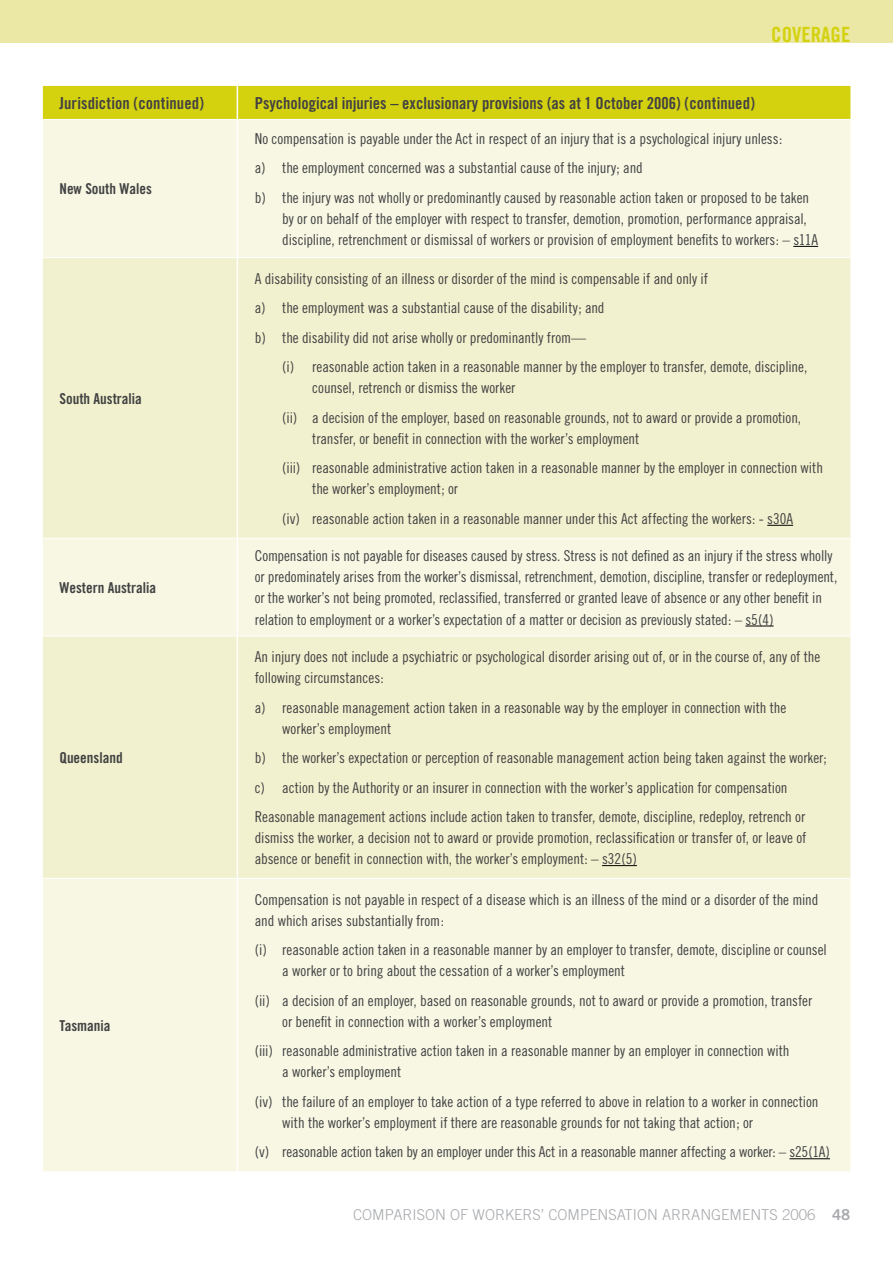
<style>
.page{position:relative;width:893px;height:1263px;background:#fff}
.page>*{position:absolute;margin:0;border:0;box-sizing:border-box;transform-origin:0 0}
.t1{font:21px "Trade Gothic Bold Cond Twenty";color:#d4d10f}
.t2{font:16.5px "Trade Gothic Bold Cond Twenty";color:#414142}
.t3{font:15px/21px "Trade Gothic Cond Eighteen";letter-spacing:-.005em;color:#414142}
.t4{font:15px "Trade Gothic Bold Cond Twenty";color:#414142}
.t5{font:300 15px "Trade Gothic";color:#a7a9ac}
.s1{font-family:"Trade Gothic Bold Two";font-weight:400}
</style>
<div class="page">
<div style="left:0;top:0;width:893px;height:43px;background:#ebe8a6"></div>
<div style="left:43px;top:86px;width:807px;height:33px;background:#d4d10f"></div>
<div style="left:43px;top:120px;width:807px;height:1051px;background:#f7f7e4"></div>
<svg style="left:43px;top:258px;width:807px;height:620px;fill:#f2f1cf"></svg>
<hr style="left:43px;top:257px;width:195px;height:1px;background:#fff">
<hr style="left:238px;top:257px;width:612px;height:1px;background:#fff">
<hr style="left:43px;top:538px;width:195px;height:1px;background:#fff">
<hr style="left:238px;top:538px;width:612px;height:1px;background:#fff">
<hr style="left:43px;top:636px;width:195px;height:1px;background:#fff">
<hr style="left:238px;top:636px;width:612px;height:1px;background:#fff">
<hr style="left:43px;top:878px;width:195px;height:1px;background:#fff">
<hr style="left:238px;top:878px;width:612px;height:1px;background:#fff">
<svg style="left:793px;top:246px;width:25px;height:1px"></svg>
<svg style="left:767px;top:525px;width:26px;height:1px"></svg>
<svg style="left:745px;top:626px;width:29px;height:1px"></svg>
<hr style="left:602px;top:865px;width:35px;height:1px;background:#000">
<hr style="left:789px;top:1158px;width:41px;height:1px;background:#000">
<hr style="left:237px;top:74px;width:1px;height:1104px;background:#fff">
<h1 class="t1" style="left:771px;top:22px;width:11px">COVERAGE</h1>
<p class="t2" style="left:59px;top:93px;width:146px">Jurisdiction (continued)</p>
<p class="t2" style="left:255px;top:93px;width:502px">Psychological injuries – exclusionary provisions (as at 1 October 2006) (continued)</p>
<p class="t4" style="left:59px;top:180px;width:94px">New South Wales</p>
<p class="t4" style="left:59px;top:389px;width:84px">South Australia</p>
<p class="t4" style="left:59px;top:578px;width:98px">Western Australia</p>
<p class="t4" style="left:59px;top:748px;width:65px">Queensland</p>
<p class="t4" style="left:59px;top:1016px;width:53px">Tasmania</p>
<p class="t3" style="left:255px;top:124px;width:556px;line-height:29.5px">No compensation is payable under the Act in respect of an injury that is a psychological injury unless:<br>a) the employment concerned was a substantial cause of the injury; and<br>b) the injury was not wholly or predominantly caused by reasonable action taken or proposed to be taken</p>
<p class="t3" style="left:282px;top:208px;width:537px">by or on behalf of the employer with respect to transfer, demotion, promotion, performance appraisal, discipline, retrenchment or dismissal of workers or provision of employment benefits to workers: – s11A</p>
<p class="t3" style="left:255px;top:263px;width:455px;line-height:29.5px">A disability consisting of an illness or disorder of the mind is compensable if and only if a) the employment was a substantial cause of the disability; and<br>b) the disability did not arise wholly or predominantly from—</p>
<p class="t3" style="left:312px;top:356px;width:497px;text-indent:-30px">(i) reasonable action taken in a reasonable manner by the employer to transfer, demote, discipline, counsel, retrench or dismiss the worker</p>
<p class="t3" style="left:312px;top:407px;width:490px;text-indent:-30px">(ii) a decision of the employer, based on reasonable grounds, not to award or provide a promotion, transfer, or benefit in connection with the worker’s employment</p>
<p class="t3" style="left:312px;top:457px;width:512px;text-indent:-30px">(iii) reasonable administrative action taken in a reasonable manner by the employer in connection with the worker’s employment; or</p>
<p class="t3" style="left:282px;top:508px;width:512px">(iv) reasonable action taken in a reasonable manner under this Act affecting the workers: - s30A</p>
<p class="t3" style="left:255px;top:545px;width:584px">Compensation is not payable for diseases caused by stress. Stress is not defined as an injury if the stress wholly or predominately arises from the worker’s dismissal, retrenchment, demotion, discipline, transfer or redeployment, or the worker’s not being promoted, reclassified, transferred or granted leave of absence or any other benefit in relation to employment or a worker’s expectation of a matter or decision as previously stated: – s5(4)</p>
<p class="t3" style="left:255px;top:646px;width:567px">An injury does not include a psychiatric or psychological disorder arising out of, or in the course of, any of the following circumstances:</p>
<p class="t3" style="left:282px;top:696px;width:506px;text-indent:-27px">a) reasonable management action taken in a reasonable way by the employer in connection with the worker’s employment</p>
<p class="t3" style="left:255px;top:743px;width:573px;line-height:29.5px">b) the worker’s expectation or perception of reasonable management action being taken against the worker; c) action by the Authority or an insurer in connection with the worker’s application for compensation<br>Reasonable management actions include action taken to transfer, demote, discipline, redeploy, retrench or</p>
<p class="t3" style="left:255px;top:827px;width:553px">dismiss the worker, a decision not to award or provide promotion, reclassification or transfer of, or leave of absence or benefit in connection with, the worker’s employment: – s32(5)</p>
<p class="t3" style="left:255px;top:889px;width:565px">Compensation is not payable in respect of a disease which is an illness of the mind or a disorder of the mind and which arises substantially from:</p>
<p class="t3" style="left:282px;top:939px;width:546px;text-indent:-27px">(i) reasonable action taken in a reasonable manner by an employer to transfer, demote, discipline or counsel a worker or to bring about the cessation of a worker’s employment</p>
<p class="t3" style="left:282px;top:990px;width:531px;text-indent:-27px">(ii) a decision of an employer, based on reasonable grounds, not to award or provide a promotion, transfer or benefit in connection with a worker’s employment</p>
<p class="t3" style="left:282px;top:1040px;width:509px;text-indent:-27px">(iii) reasonable administrative action taken in a reasonable manner by an employer in connection with a worker’s employment</p>
<p class="t3" style="left:282px;top:1091px;width:538px;text-indent:-27px">(iv) the failure of an employer to take action of a type referred to above in relation to a worker in connection with the worker’s employment if there are reasonable grounds for not taking that action; or</p>
<p class="t3" style="left:255px;top:1141px;width:577px">(v) reasonable action taken by an employer under this Act in a reasonable manner affecting a worker: – s25(1A)</p>
<p class="t5" style="left:353px;top:1206px;width:499px">COMPARISON OF WORKERS’ COMPENSATION ARRANGEMENTS 2006 <span class="s1">48</span></p>
</div>
